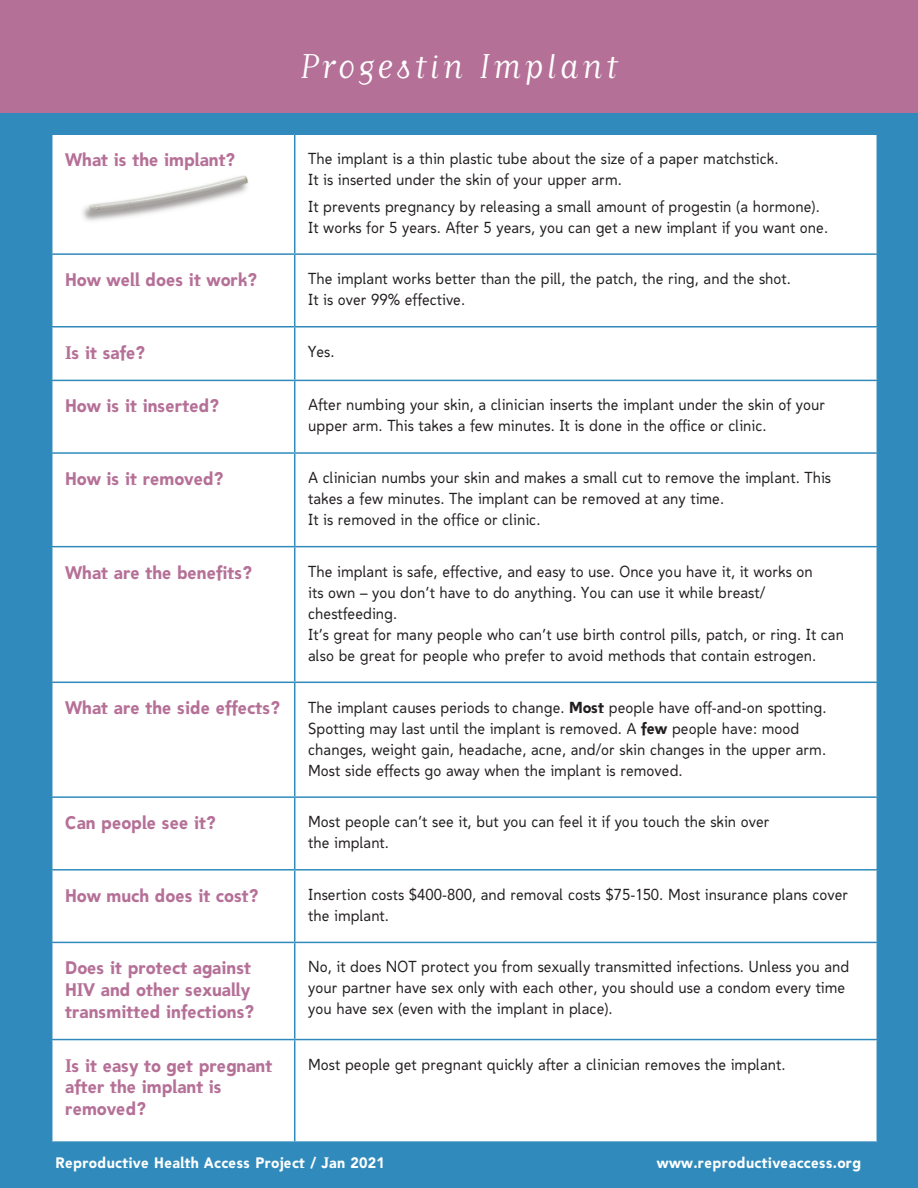
<style>
.page{position:relative;width:918px;height:1188px;background:#308bbc}
.page>*{position:absolute;margin:0;border:0;box-sizing:border-box;transform-origin:0 0}
.t1{font:40.5px "Matrix Script";letter-spacing:.07em;color:#fff}
.method{font:700 18px/21.8px "Bawdy";color:#b57097}
.body{font:15.75px/21px "Bawdy";color:#231f20}
.body-2{font:700 15px "Bawdy";letter-spacing:.02em;color:#fff}
.s1{font-weight:700}
</style>
<div class="page">
<div style="left:52px;top:135px;width:825px;height:1006px;background:#fff"></div>
<hr style="left:294px;top:135px;width:1px;height:118px;background:#308bbc">
<hr style="left:51px;top:253px;width:244px;height:2px;background:#308bbc">
<hr style="left:295px;top:253px;width:583px;height:2px;background:#308bbc">
<hr style="left:294px;top:255px;width:1px;height:71px;background:#308bbc">
<hr style="left:51px;top:326px;width:244px;height:2px;background:#308bbc">
<hr style="left:295px;top:326px;width:583px;height:2px;background:#308bbc">
<hr style="left:294px;top:328px;width:1px;height:52px;background:#308bbc">
<hr style="left:51px;top:380px;width:244px;height:1px;background:#308bbc">
<hr style="left:295px;top:380px;width:583px;height:1px;background:#308bbc">
<hr style="left:294px;top:381px;width:1px;height:71px;background:#308bbc">
<hr style="left:51px;top:452px;width:244px;height:2px;background:#308bbc">
<hr style="left:295px;top:452px;width:583px;height:2px;background:#308bbc">
<hr style="left:294px;top:454px;width:1px;height:92px;background:#308bbc">
<hr style="left:51px;top:546px;width:244px;height:1px;background:#308bbc">
<hr style="left:295px;top:546px;width:583px;height:1px;background:#308bbc">
<hr style="left:294px;top:547px;width:1px;height:135px;background:#308bbc">
<hr style="left:51px;top:682px;width:244px;height:1px;background:#308bbc">
<hr style="left:295px;top:682px;width:583px;height:1px;background:#308bbc">
<hr style="left:294px;top:683px;width:1px;height:113px;background:#308bbc">
<hr style="left:51px;top:796px;width:244px;height:2px;background:#308bbc">
<hr style="left:295px;top:796px;width:583px;height:2px;background:#308bbc">
<hr style="left:294px;top:798px;width:1px;height:71px;background:#308bbc">
<hr style="left:51px;top:869px;width:244px;height:2px;background:#308bbc">
<hr style="left:295px;top:869px;width:583px;height:2px;background:#308bbc">
<hr style="left:294px;top:871px;width:1px;height:71px;background:#308bbc">
<hr style="left:51px;top:942px;width:244px;height:1px;background:#308bbc">
<hr style="left:295px;top:942px;width:583px;height:1px;background:#308bbc">
<hr style="left:294px;top:943px;width:1px;height:96px;background:#308bbc">
<hr style="left:51px;top:1039px;width:244px;height:1px;background:#308bbc">
<hr style="left:295px;top:1039px;width:583px;height:1px;background:#308bbc">
<hr style="left:294px;top:1040px;width:1px;height:101px;background:#308bbc">
<div style="left:0;top:0;width:918px;height:112px;background:#b57097"></div>
<img style="left:75px;top:172px;width:178px;height:55px">
<p class="t1" style="left:300px;top:46px;width:319px">Progestin Implant</p>
<p class="method" style="left:65px;top:149px;width:171px">What is the implant?</p>
<p class="body" style="left:308px;top:149px;width:472px">The implant is a thin plastic tube about the size of a paper matchstick.<br>It is inserted under the skin of your upper arm.</p>
<p class="body" style="left:308px;top:196px;width:522px">It prevents pregnancy by releasing a small amount of progestin (a hormone).<br>It works for 5 years. After 5 years, you can get a new implant if you want one.</p>
<p class="method" style="left:65px;top:269px;width:193px">How well does it work?</p>
<p class="body" style="left:308px;top:268px;width:484px">The implant works better than the pill, the patch, the ring, and the shot.<br>It is over 99% effective.</p>
<p class="method" style="left:65px;top:342px;width:81px">Is it safe?</p>
<p class="body" style="left:308px;top:341px;width:28px">Yes.</p>
<p class="method" style="left:65px;top:395px;width:155px">How is it inserted?</p>
<p class="body" style="left:308px;top:395px;width:518px">After numbing your skin, a clinician inserts the implant under the skin of your upper arm. This takes a few minutes. It is done in the office or clinic.</p>
<p class="method" style="left:65px;top:468px;width:160px">How is it removed?</p>
<p class="body" style="left:308px;top:467px;width:524px">A clinician numbs your skin and makes a small cut to remove the implant. This takes a few minutes. The implant can be removed at any time.<br>It is removed in the office or clinic.</p>
<p class="method" style="left:65px;top:561px;width:188px">What are the benefits?</p>
<p class="body" style="left:308px;top:561px;width:537px">The implant is safe, effective, and easy to use. Once you have it, it works on<br>its own – you don’t have to do anything. You can use it while breast/ chestfeeding.<br>It’s great for many people who can’t use birth control pills, patch, or ring. It can also be great for people who prefer to avoid methods that contain estrogen.</p>
<p class="method" style="left:65px;top:697px;width:216px">What are the side effects?</p>
<p class="body" style="left:308px;top:697px;width:520px">The implant causes periods to change. <span class="s1">Most</span> people have off-and-on spotting.<br>Spotting may last until the implant is removed. A <span class="s1">few</span> people have: mood changes, weight gain, headache, acne, and/or skin changes in the upper arm.<br>Most side effects go away when the implant is removed.</p>
<p class="method" style="left:65px;top:812px;width:152px">Can people see it?</p>
<p class="body" style="left:308px;top:811px;width:463px">Most people can’t see it, but you can feel it if you touch the skin over the implant.</p>
<p class="method" style="left:65px;top:885px;width:195px">How much does it cost?</p>
<p class="body" style="left:308px;top:884px;width:542px">Insertion costs $400-800, and removal costs $75-150. Most insurance plans cover the implant.</p>
<p class="method" style="left:65px;top:957px;width:190px">Does it protect against<br>HIV and other sexually transmitted infections?</p>
<p class="body" style="left:308px;top:957px;width:543px">No, it does NOT protect you from sexually transmitted infections. Unless you and your partner have sex only with each other, you should use a condom every time you have sex (even with the implant in place).</p>
<p class="method" style="left:65px;top:1054px;width:209px">Is it easy to get pregnant after the implant is removed?</p>
<p class="body" style="left:308px;top:1054px;width:479px">Most people get pregnant quickly after a clinician removes the implant.</p>
<p class="body-2" style="left:56px;top:1154px;width:331px">Reproductive Health Access Project / Jan 2021</p>
<p class="body-2" style="left:657px;top:1154px;width:206px">www.reproductiveaccess.org</p>
</div>
